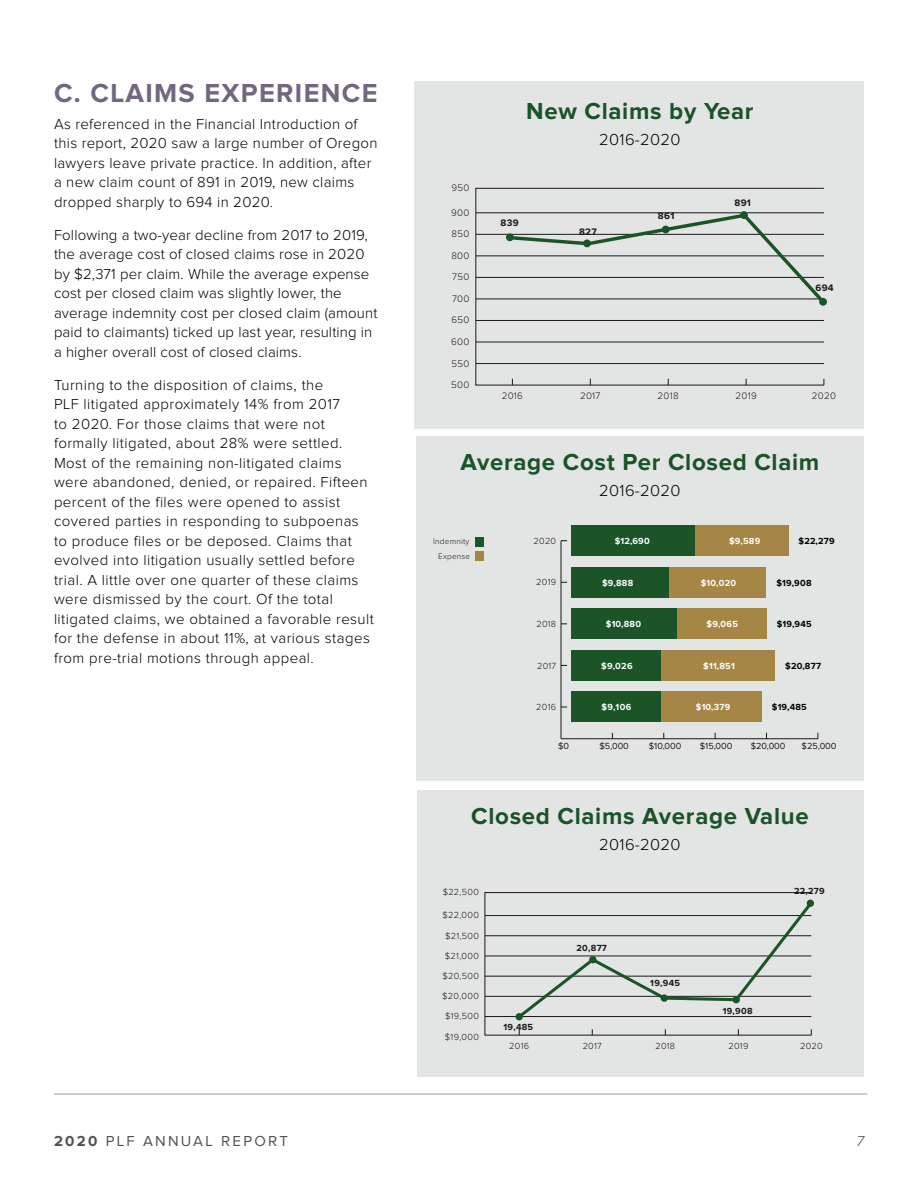
<style>
.page{position:relative;width:918px;height:1188px;background:#fff}
.page>*{position:absolute;margin:0;border:0;box-sizing:border-box;transform-origin:0 0}
.t1{font:700 27px "Proxima Nova";letter-spacing:.05em;color:#716780}
.t2{font:700 24px "Proxima Nova";letter-spacing:.03em;color:#1a5327}
.t3{font:700 18.3px "Proxima Nova";letter-spacing:.05em;color:#1a5427}
.t4{font:300 16.5px "Proxima Nova";letter-spacing:.02em;color:#000}
.t5{font:300 15px/19.5px "Proxima Nova";letter-spacing:.03em;color:#000}
.t6{font:300 15px/19.5px "Proxima Nova";letter-spacing:.01em;color:#000}
.t7{font:15px "Proxima Nova";letter-spacing:.15em;color:#505153}
.t8{font:italic 300 15px "Proxima Nova";color:#505153}
.t9{font:10.8px "Proxima Nova";letter-spacing:.03em;color:#1a1718}
.t10{font:10.2px "Proxima Nova";letter-spacing:.03em;color:#1a1718}
.t11{font:300 9.75px "Proxima Nova";letter-spacing:.03em;color:#1a1718}
.t12{font:700 9.75px "Proxima Nova";letter-spacing:.03em;color:#1a1718}
.t13{font:300 9.15px "Proxima Nova";letter-spacing:.03em;color:#1a1718}
.t14{font:700 9.15px "Proxima Nova";letter-spacing:.03em;color:#fff}
.t15{font:9.15px "Proxima Nova";color:#1a1718}
.t16{font:700 9.15px "Proxima Nova";letter-spacing:.03em;color:#000}
.t17{font:700 9.15px "Proxima Nova";letter-spacing:.03em;color:#1a1718}
.t18{font:300 8.1px/14.4px "Proxima Nova";letter-spacing:.03em;color:#1a1718;text-align:right}
.s1{font-weight:700}
</style>
<div class="page">
<hr style="left:54px;top:1093px;width:813px;height:2px;background:#babcbf">
<div style="left:415px;top:81px;width:449px;height:348px;background:#e3e5e5"></div>
<hr style="left:476px;top:320px;width:348px;height:1px;background:#1a1718">
<hr style="left:476px;top:342px;width:348px;height:1px;background:#1a1718">
<hr style="left:476px;top:363px;width:348px;height:1px;background:#1a1718">
<hr style="left:476px;top:299px;width:348px;height:1px;background:#1a1718">
<hr style="left:476px;top:277px;width:348px;height:1px;background:#1a1718">
<hr style="left:476px;top:256px;width:348px;height:1px;background:#1a1718">
<hr style="left:476px;top:234px;width:348px;height:1px;background:#1a1718">
<hr style="left:476px;top:213px;width:348px;height:1px;background:#1a1718">
<div style="left:476px;top:188px;width:348px;height:197px;border:1px solid #1a1718"></div>
<svg style="left:506px;top:211px;width:321px;height:96px"></svg>
<div style="left:506px;top:233px;width:8px;height:8px;background:#1b5527;border-radius:50%"></div>
<div style="left:583px;top:239px;width:8px;height:8px;background:#1b5527;border-radius:50%"></div>
<div style="left:662px;top:226px;width:8px;height:7px;background:#1b5527;border-radius:50%"></div>
<div style="left:740px;top:211px;width:8px;height:8px;background:#1b5527;border-radius:50%"></div>
<div style="left:819px;top:298px;width:8px;height:8px;background:#1b5527;border-radius:50%"></div>
<div style="left:417px;top:790px;width:447px;height:287px;background:#e3e5e5"></div>
<hr style="left:485px;top:1016px;width:326px;height:1px;background:#1a1718">
<hr style="left:485px;top:996px;width:326px;height:1px;background:#1a1718">
<hr style="left:485px;top:976px;width:326px;height:1px;background:#1a1718">
<hr style="left:485px;top:956px;width:326px;height:1px;background:#1a1718">
<hr style="left:485px;top:936px;width:326px;height:1px;background:#1a1718">
<hr style="left:485px;top:915px;width:326px;height:1px;background:#1a1718">
<div style="left:485px;top:892px;width:326px;height:143px;border:1px solid #1a1718"></div>
<svg style="left:515px;top:898px;width:299px;height:123px"></svg>
<div style="left:516px;top:1013px;width:7px;height:7px;background:#1b5527;border-radius:50%"></div>
<div style="left:589px;top:956px;width:7px;height:7px;background:#1b5527;border-radius:50%"></div>
<div style="left:661px;top:994px;width:7px;height:8px;background:#1b5527;border-radius:50%"></div>
<div style="left:733px;top:996px;width:7px;height:7px;background:#1b5527;border-radius:50%"></div>
<div style="left:807px;top:900px;width:7px;height:7px;background:#1b5527;border-radius:50%"></div>
<div style="left:416px;top:436px;width:448px;height:345px;background:#e3e5e5"></div>
<div style="left:660px;top:692px;width:102px;height:30px;background:#a58645"></div>
<div style="left:571px;top:692px;width:89px;height:30px;background:#1a5427"></div>
<div style="left:660px;top:650px;width:115px;height:31px;background:#a58645"></div>
<div style="left:571px;top:650px;width:89px;height:31px;background:#1a5427"></div>
<div style="left:677px;top:609px;width:90px;height:30px;background:#a58645"></div>
<div style="left:571px;top:609px;width:106px;height:30px;background:#1a5427"></div>
<div style="left:669px;top:567px;width:97px;height:30px;background:#a58645"></div>
<div style="left:571px;top:567px;width:98px;height:30px;background:#1a5427"></div>
<div style="left:695px;top:525px;width:94px;height:31px;background:#a58645"></div>
<div style="left:571px;top:525px;width:124px;height:31px;background:#1a5427"></div>
<hr style="left:561px;top:541px;width:1px;height:198px;background:#1a1718">
<hr style="left:561px;top:738px;width:257px;height:1px;background:#1a1718">
<div style="left:475px;top:537px;width:9px;height:9px;background:#1a5427"></div>
<div style="left:475px;top:551px;width:9px;height:10px;background:#a58645"></div>
<h1 class="t1" style="left:54px;top:78px;width:325px">C. CLAIMS EXPERIENCE</h1>
<p class="t5" style="left:54px;top:114px;width:325px">As referenced in the Financial Introduction of this report, 2020 saw a large number of Oregon lawyers leave private practice. In addition, after a new claim count of 891 in 2019, new claims dropped sharply to 694 in 2020.</p>
<p class="t6" style="left:54px;top:225px;width:325px">Following a two-year decline from 2017 to 2019, the average cost of closed claims rose in 2020 by $2,371 per claim. While the average expense cost per closed claim was slightly lower, the average indemnity cost per closed claim (amount paid to claimants) ticked up last year, resulting in a higher overall cost of closed claims.</p>
<p class="t5" style="left:54px;top:375px;width:321px">Turning to the disposition of claims, the<br>PLF litigated approximately 14% from 2017<br>to 2020. For those claims that were not formally litigated, about 28% were settled.<br>Most of the remaining non-litigated claims were abandoned, denied, or repaired. Fifteen percent of the files were opened to assist covered parties in responding to subpoenas to produce files or be deposed. Claims that evolved into litigation usually settled before trial. A little over one quarter of these claims were dismissed by the court. Of the total litigated claims, we obtained a favorable result for the defense in about 11%, at various stages from pre-trial motions through appeal.</p>
<p class="t11" style="left:451px;top:182px;width:19px">950</p>
<p class="t11" style="left:451px;top:207px;width:20px">900</p>
<p class="t11" style="left:452px;top:228px;width:19px">850</p>
<p class="t11" style="left:451px;top:250px;width:20px">800</p>
<p class="t11" style="left:452px;top:271px;width:19px">750</p>
<p class="t11" style="left:452px;top:293px;width:19px">700</p>
<p class="t11" style="left:451px;top:314px;width:19px">650</p>
<p class="t11" style="left:451px;top:336px;width:20px">600</p>
<p class="t11" style="left:452px;top:357px;width:19px">550</p>
<p class="t11" style="left:451px;top:379px;width:20px">500</p>
<h2 class="t2" style="left:526px;top:98px;width:229px">New Claims by Year</h2>
<p class="t4" style="left:599px;top:130px;width:83px">2016-2020</p>
<p class="t9" style="left:610px;top:138px;width:57px">2016-2020</p>
<p class="t12" style="left:501px;top:216px;width:20px">839</p>
<p class="t11" style="left:502px;top:390px;width:23px">2016</p>
<p class="t12" style="left:579px;top:224px;width:19px">827</p>
<p class="t12" style="left:658px;top:209px;width:18px">861</p>
<p class="t12" style="left:734px;top:196px;width:18px">891</p>
<p class="t12" style="left:815px;top:281px;width:20px">694</p>
<p class="t11" style="left:580px;top:390px;width:22px">2017</p>
<p class="t11" style="left:658px;top:390px;width:23px">2018</p>
<p class="t11" style="left:736px;top:390px;width:23px">2019</p>
<p class="t11" style="left:812px;top:390px;width:26px">2020</p>
<h2 class="t2" style="left:460px;top:449px;width:360px">Average Cost Per Closed Claim</h2>
<p class="t4" style="left:599px;top:481px;width:83px">2016-2020</p>
<p class="t3" style="left:495px;top:456px;width:287px">Average Cost Per Closed Claim</p>
<p class="t10" style="left:612px;top:482px;width:53px">2016-2020</p>
<p class="t18" style="left:433px;top:535px;width:38px">Indemnity<br>Expense</p>
<p class="t13" style="left:534px;top:535px;width:24px">2020</p>
<p class="t13" style="left:536px;top:577px;width:21px">2019</p>
<p class="t13" style="left:536px;top:619px;width:21px">2018</p>
<p class="t13" style="left:537px;top:660px;width:21px">2017</p>
<p class="t13" style="left:536px;top:702px;width:21px">2016</p>
<p class="t14" style="left:615px;top:534px;width:37px">$12,690</p>
<p class="t14" style="left:729px;top:534px;width:33px">$9,589</p>
<p class="t16" style="left:799px;top:534px;width:38px">$22,279</p>
<p class="t16" style="left:776px;top:576px;width:37px">$19,908</p>
<p class="t16" style="left:777px;top:617px;width:37px">$19,945</p>
<p class="t16" style="left:785px;top:659px;width:37px">$20,877</p>
<p class="t16" style="left:772px;top:700px;width:37px">$19,485</p>
<p class="t14" style="left:602px;top:576px;width:33px">$9,888</p>
<p class="t14" style="left:701px;top:576px;width:37px">$10,020</p>
<p class="t14" style="left:606px;top:617px;width:37px">$10,880</p>
<p class="t14" style="left:707px;top:617px;width:33px">$9,065</p>
<p class="t14" style="left:601px;top:659px;width:33px">$9,026</p>
<p class="t14" style="left:703px;top:659px;width:33px">$11,851</p>
<p class="t14" style="left:602px;top:700px;width:31px">$9,106</p>
<p class="t14" style="left:696px;top:700px;width:36px">$10,379</p>
<p class="t15" style="left:558px;top:741px;width:13px">$0</p>
<p class="t15" style="left:599px;top:741px;width:31px">$5,000</p>
<p class="t15" style="left:649px;top:741px;width:34px">$10,000</p>
<p class="t15" style="left:700px;top:741px;width:34px">$15,000</p>
<p class="t15" style="left:751px;top:741px;width:36px">$20,000</p>
<p class="t15" style="left:802px;top:741px;width:36px">$25,000</p>
<h2 class="t2" style="left:471px;top:802px;width:339px">Closed Claims Average Value</h2>
<p class="t4" style="left:599px;top:835px;width:83px">2016-2020</p>
<p class="t10" style="left:607px;top:842px;width:53px">2016-2020</p>
<p class="t13" style="left:443px;top:887px;width:38px">$22,500</p>
<p class="t13" style="left:442px;top:910px;width:38px">$22,000</p>
<p class="t13" style="left:445px;top:930px;width:35px">$21,500</p>
<p class="t13" style="left:445px;top:950px;width:35px">$21,000</p>
<p class="t13" style="left:442px;top:970px;width:38px">$20,500</p>
<p class="t13" style="left:442px;top:991px;width:38px">$20,000</p>
<p class="t13" style="left:445px;top:1011px;width:35px">$19,500</p>
<p class="t13" style="left:445px;top:1031px;width:35px">$19,000</p>
<p class="t17" style="left:504px;top:1020px;width:31px">19,485</p>
<p class="t17" style="left:577px;top:941px;width:32px">20,877</p>
<p class="t17" style="left:650px;top:977px;width:31px">19,945</p>
<p class="t17" style="left:794px;top:884px;width:32px">22,279</p>
<p class="t17" style="left:723px;top:1004px;width:31px">19,908</p>
<p class="t13" style="left:509px;top:1040px;width:21px">2016</p>
<p class="t13" style="left:583px;top:1040px;width:21px">2017</p>
<p class="t13" style="left:655px;top:1040px;width:21px">2018</p>
<p class="t13" style="left:728px;top:1040px;width:21px">2019</p>
<p class="t13" style="left:800px;top:1040px;width:24px">2020</p>
<p class="t7" style="left:54px;top:1133px;width:235px"><span class="s1">2020</span> PLF ANNUAL REPORT</p>
<p class="t8" style="left:856px;top:1134px;width:9px">7</p>
</div>
